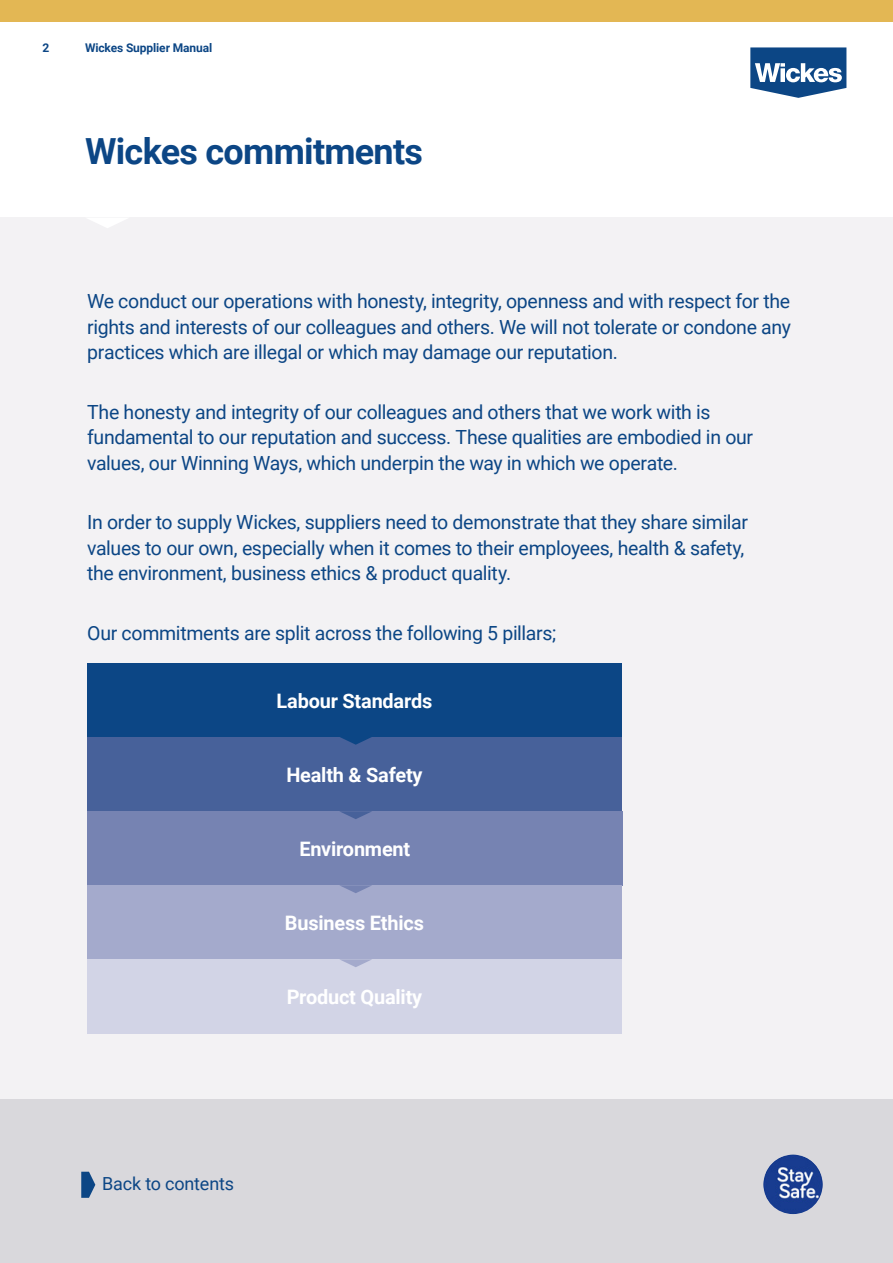
<style>
.page{position:relative;width:893px;height:1263px;background:#fff}
.page>*{position:absolute;margin:0;border:0;box-sizing:border-box;transform-origin:0 0}
.t1{font:700 36px "Roboto";letter-spacing:-.02em;color:#0c4685}
.t2{font:700 19.95px "Roboto";letter-spacing:-.01em;color:#fff}
.t3{font:19.5px/25.5px "Roboto";letter-spacing:-.02em;color:#0c4685}
.t4{font:18px "Roboto";letter-spacing:-.01em;color:#0c4685}
.t5{font:700 12px "Roboto";letter-spacing:-.01em;color:#0c4685}
</style>
<div class="page">
<div style="left:0;top:218px;width:893px;height:882px;background:#f3f2f4"></div>
<svg style="left:88px;top:218px;width:39px;height:10px"></svg>
<div style="left:0;top:0;width:893px;height:21px;background:#e3b754"></div>
<div style="left:0;top:1100px;width:893px;height:163px;background:#d9d8dc"></div>
<img style="left:763px;top:1154px;width:60px;height:60px;border-radius:30px">
<svg style="left:81px;top:1172px;width:14px;height:26px"></svg>
<div style="left:87px;top:663px;width:535px;height:74px;background:#0c4685"></div>
<div style="left:87px;top:737px;width:535px;height:74px;background:#47619a"></div>
<div style="left:87px;top:811px;width:535px;height:74px;background:#7683b2"></div>
<div style="left:87px;top:885px;width:535px;height:74px;background:#a4aacc"></div>
<div style="left:87px;top:959px;width:535px;height:74px;background:#d2d4e6"></div>
<svg style="left:340px;top:737px;width:32px;height:8px"></svg>
<svg style="left:340px;top:811px;width:32px;height:8px"></svg>
<svg style="left:340px;top:885px;width:32px;height:8px"></svg>
<svg style="left:340px;top:959px;width:32px;height:8px"></svg>
<svg style="left:750px;top:47px;width:97px;height:51px"></svg>
<p class="t5" style="left:43px;top:39px;width:8px">2</p>
<p class="t5" style="left:85px;top:39px;width:129px">Wickes Supplier Manual</p>
<h1 class="t1" style="left:85px;top:126px;width:339px">Wickes commitments</h1>
<p class="t3" style="left:87px;top:288px;width:705px;text-align:justify">We conduct our operations with honesty, integrity, openness and with respect for the rights and interests of our colleagues and others. We will not tolerate or condone any practices which are illegal or which may damage our reputation.</p>
<p class="t3" style="left:87px;top:398px;width:667px">The honesty and integrity of our colleagues and others that we work with is fundamental to our reputation and success. These qualities are embodied in our values, our Winning Ways, which underpin the way in which we operate.</p>
<p class="t3" style="left:87px;top:509px;width:662px">In order to supply Wickes, suppliers need to demonstrate that they share similar values to our own, especially when it comes to their employees, health &amp; safety, the environment, business ethics &amp; product quality.</p>
<p class="t3" style="left:87px;top:619px;width:470px">Our commitments are split across the following 5 pillars;</p>
<p class="t2" style="left:277px;top:686px;width:157px">Labour Standards</p>
<p class="t2" style="left:286px;top:761px;width:138px">Health &amp; Safety</p>
<p class="t2" style="left:299px;top:835px;width:112px">Environment</p>
<p class="t2" style="left:285px;top:909px;width:140px">Business Ethics</p>
<p class="t2" style="left:287px;top:983px;width:137px">Product Quality</p>
<p class="t4" style="left:102px;top:1171px;width:133px">Back to contents</p>
</div>
